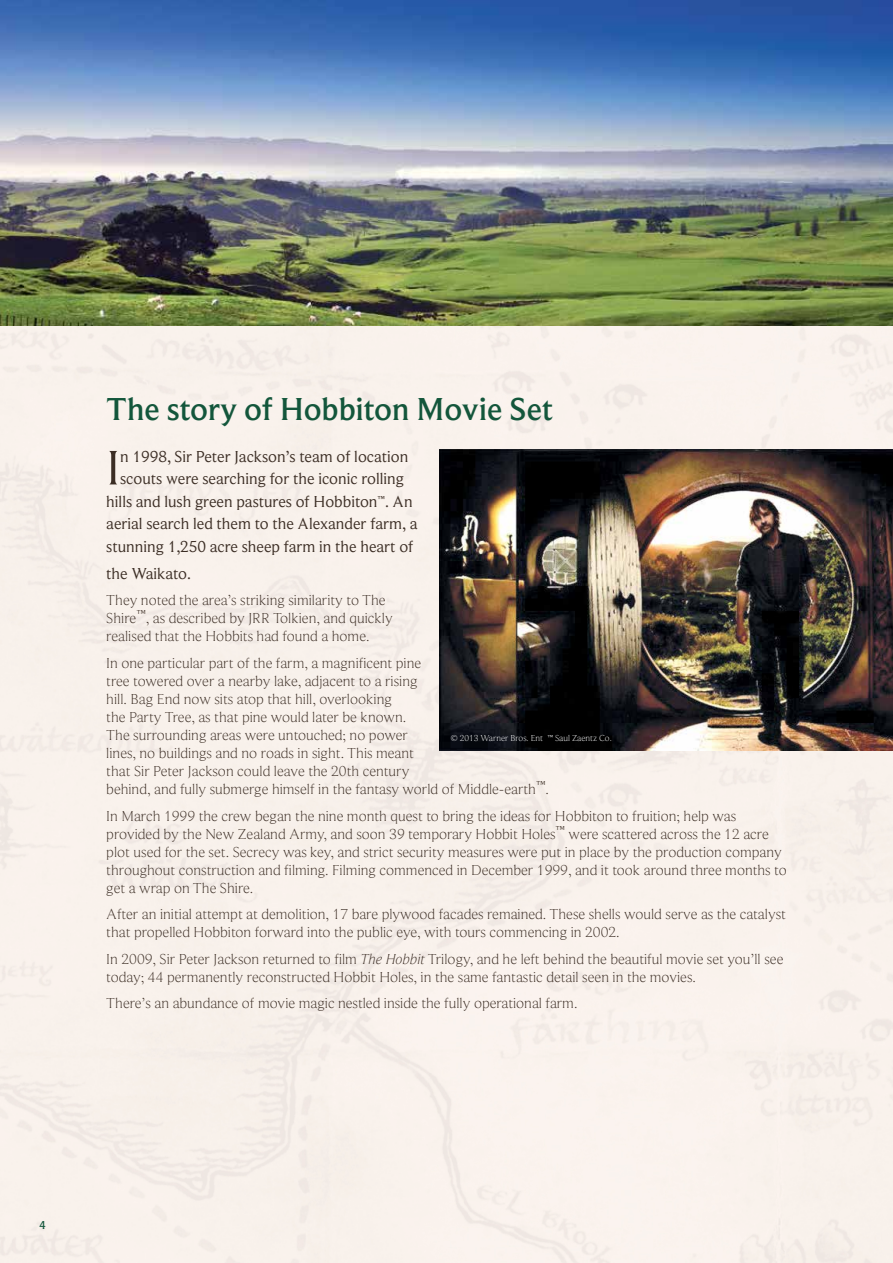
<style>
.page{position:relative;width:893px;height:1263px;background:#fff}
.page>*{position:absolute;margin:0;border:0;box-sizing:border-box;transform-origin:0 0}
.t1{font:50.25px "Beaufort Pro";color:#3c2e25}
.t2{font:500 33px "Beaufort Pro";color:#13563b}
.t3{font:16.5px/22.5px "Beaufort Pro";color:#3c2e25;text-align:center}
.t4{font:300 15px/18px "Beaufort Pro";color:#3c2e25}
.t5{font:500 12px "Beaufort Pro";color:#13563b}
.t6{font:300 9px "Beaufort Pro";color:#fff}
.s1{font-style:italic}
</style>
<div class="page">
<div style="left:0;top:325px;width:893px;height:938px;background:#f9f2ec"></div>
<img style="left:440px;top:450px;width:453px;height:301px">
<img style="left:0;top:0;width:893px;height:325px">
<h2 class="t2" style="left:106px;top:391px;width:448px">The story of Hobbiton Movie Set</h2>
<h1 class="t1" style="left:106px;top:439px;width:15px">I</h1>
<p class="t3" style="left:106px;top:445px;width:313px">n 1998, Sir Peter Jackson’s team of location scouts were searching for the iconic rolling hills and lush green pastures of Hobbiton<sup>™</sup>. An aerial search led them to the Alexander farm, a stunning 1,250 acre sheep farm in the heart of</p>
<p class="t3" style="left:106px;top:562px;width:86px">the Waikato.</p>
<p class="t4" style="left:106px;top:592px;width:288px">They noted the area’s striking similarity to The<br>Shire™, as described by JRR Tolkien, and quickly realised that the Hobbits had found a home.</p>
<p class="t4" style="left:106px;top:654px;width:444px">In one particular part of the farm, a magnificent pine<br>tree towered over a nearby lake, adjacent to a rising<br>hill. Bag End now sits atop that hill, overlooking<br>the Party Tree, as that pine would later be known.<br>The surrounding areas were untouched; no power<br>lines, no buildings and no roads in sight. This meant<br>that Sir Peter Jackson could leave the 20th century<br>behind, and fully submerge himself in the fantasy world of Middle-earth™.</p>
<p class="t4" style="left:106px;top:807px;width:682px">In March 1999 the crew began the nine month quest to bring the ideas for Hobbiton to fruition; help was provided by the New Zealand Army, and soon 39 temporary Hobbit Holes™ were scattered across the 12 acre plot used for the set. Secrecy was key, and strict security measures were put in place by the production company throughout construction and filming. Filming commenced in December 1999, and it took around three months to get a wrap on The Shire.</p>
<p class="t4" style="left:106px;top:905px;width:681px">After an initial attempt at demolition, 17 bare plywood facades remained. These shells would serve as the catalyst that propelled Hobbiton forward into the public eye, with tours commencing in 2002.</p>
<p class="t4" style="left:106px;top:950px;width:679px">In 2009, Sir Peter Jackson returned to film <span class="s1">The Hobbit</span> Trilogy, and he left behind the beautiful movie set you’ll see today; 44 permanently reconstructed Hobbit Holes, in the same fantastic detail seen in the movies.</p>
<p class="t4" style="left:106px;top:994px;width:473px">There’s an abundance of movie magic nestled inside the fully operational farm.</p>
<p class="t6" style="left:451px;top:733px;width:163px">© 2013 Warner Bros. Ent ™ Saul Zaentz Co.</p>
<p class="t5" style="left:39px;top:1219px;width:8px">4</p>
</div>
